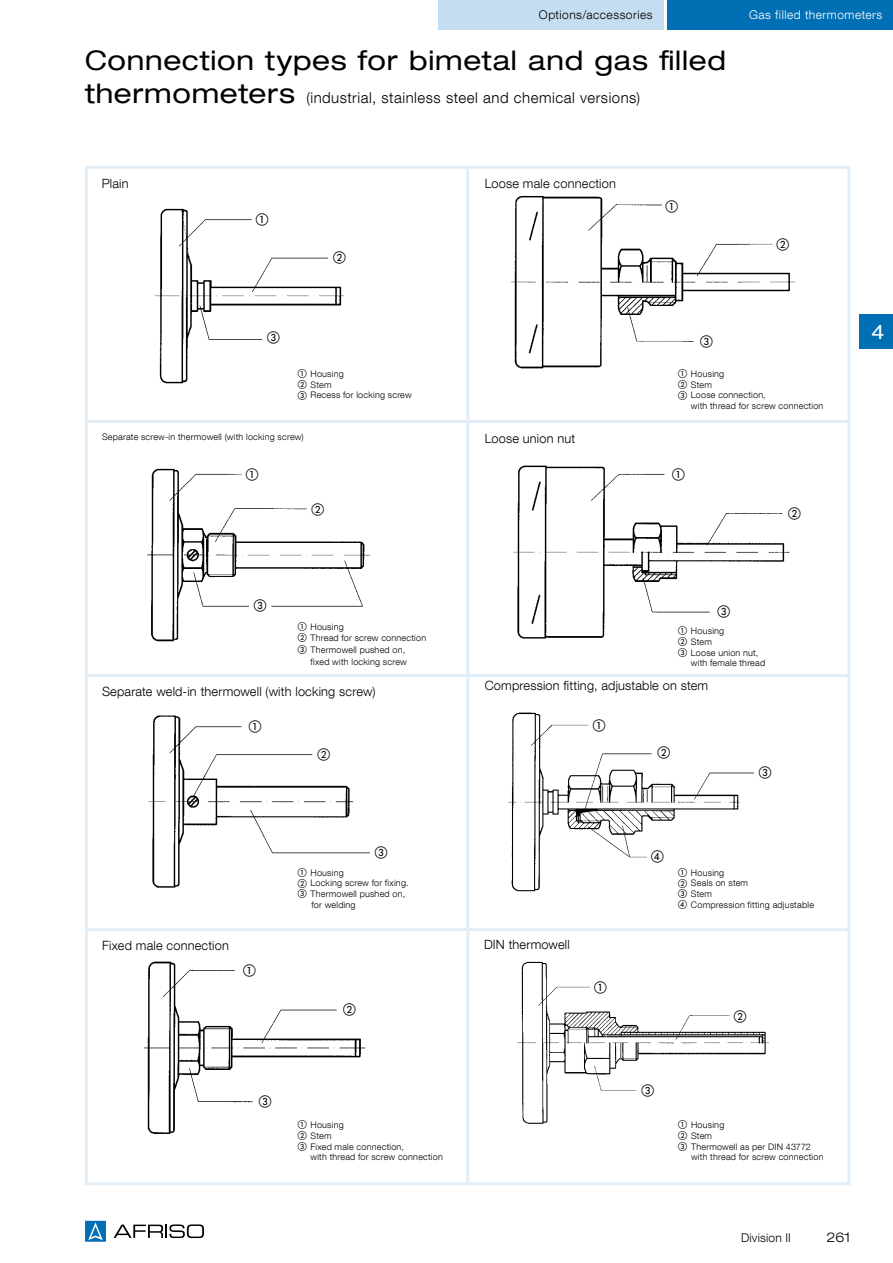
<style>
.page{position:relative;width:893px;height:1263px;background:#fff}
.page>*{position:absolute;margin:0;border:0;box-sizing:border-box;transform-origin:0 0}
.t1{font:expanded 27px "Helvetica Neue LT Com";letter-spacing:.03em;color:#000}
.t2{font:expanded 19.5px "Helvetica Neue LT Com";color:#fff}
.t3{font:300 15px "Helvetica Neue LT Com";letter-spacing:.035em;color:#000}
.t4{font:300 expanded 13.5px "Helvetica Neue LT Com";color:#000}
.t5{font:300 12.75px "Helvetica Neue LT Com";letter-spacing:.015em;color:#000}
.t6{font:300 12px "Helvetica Neue LT Com";letter-spacing:.04em;color:#fff}
.t7{font:300 12px "Helvetica Neue LT Com";letter-spacing:.04em;color:#000}
.t8{font:300 12px "Helvetica Neue LT Com";letter-spacing:.015em;color:#000}
.t9{font:300 9px/10.8px "Helvetica Neue LT Com";letter-spacing:.025em;color:#000}
.s1{font-weight:400;font-stretch:expanded;font-size:27px}
</style>
<div class="page">
<div style="left:668px;top:0;width:225px;height:30px;background:#006fb4"></div>
<div style="left:438px;top:0;width:225px;height:30px;background:#c4ddf1"></div>
<svg style="left:114px;top:1224px;width:90px;height:14px"></svg>
<svg style="left:85px;top:1221px;width:21px;height:21px"></svg>
<hr style="left:85px;top:169px;width:3px;height:251px;background:#e2eef8">
<hr style="left:85px;top:166px;width:383px;height:3px;background:#e2eef8">
<hr style="left:466px;top:169px;width:3px;height:251px;background:#e2eef8">
<hr style="left:847px;top:169px;width:3px;height:251px;background:#e2eef8">
<hr style="left:468px;top:166px;width:382px;height:3px;background:#e2eef8">
<hr style="left:85px;top:423px;width:3px;height:251px;background:#e2eef8">
<hr style="left:85px;top:420px;width:383px;height:3px;background:#e2eef8">
<hr style="left:466px;top:423px;width:3px;height:251px;background:#e2eef8">
<hr style="left:847px;top:423px;width:3px;height:251px;background:#e2eef8">
<hr style="left:468px;top:420px;width:382px;height:3px;background:#e2eef8">
<hr style="left:85px;top:677px;width:3px;height:251px;background:#e2eef8">
<hr style="left:85px;top:931px;width:3px;height:251px;background:#e2eef8">
<hr style="left:85px;top:674px;width:383px;height:3px;background:#e2eef8">
<hr style="left:85px;top:928px;width:383px;height:3px;background:#e2eef8">
<hr style="left:85px;top:1182px;width:383px;height:3px;background:#e2eef8">
<hr style="left:466px;top:677px;width:3px;height:251px;background:#e2eef8">
<hr style="left:466px;top:931px;width:3px;height:251px;background:#e2eef8">
<hr style="left:847px;top:677px;width:3px;height:251px;background:#e2eef8">
<hr style="left:847px;top:931px;width:3px;height:251px;background:#e2eef8">
<hr style="left:468px;top:674px;width:382px;height:3px;background:#e2eef8">
<hr style="left:468px;top:928px;width:382px;height:3px;background:#e2eef8">
<hr style="left:468px;top:1182px;width:382px;height:3px;background:#e2eef8">
<img style="left:513px;top:465px;width:276px;height:174px">
<img style="left:508px;top:712px;width:246px;height:180px">
<img style="left:517px;top:961px;width:252px;height:163px">
<div style="left:647px;top:851px;width:71px;height:9px;background:#fff"></div>
<img style="left:155px;top:208px;width:189px;height:176px">
<img style="left:511px;top:196px;width:284px;height:173px">
<img style="left:147px;top:468px;width:223px;height:174px">
<img style="left:148px;top:715px;width:222px;height:173px">
<img style="left:144px;top:961px;width:222px;height:173px">
<div style="left:859px;top:315px;width:34px;height:34px;background:#006fb4"></div>
<svg style="left:256px;top:213px;width:12px;height:12px"></svg>
<svg style="left:333px;top:251px;width:11px;height:13px"></svg>
<svg style="left:267px;top:331px;width:13px;height:12px"></svg>
<svg style="left:666px;top:200px;width:12px;height:12px"></svg>
<svg style="left:777px;top:238px;width:12px;height:12px"></svg>
<svg style="left:700px;top:335px;width:13px;height:12px"></svg>
<svg style="left:246px;top:468px;width:12px;height:13px"></svg>
<svg style="left:311px;top:504px;width:13px;height:12px"></svg>
<svg style="left:254px;top:599px;width:12px;height:13px"></svg>
<svg style="left:672px;top:469px;width:12px;height:12px"></svg>
<svg style="left:788px;top:507px;width:1px;height:12px"></svg>
<svg style="left:718px;top:606px;width:12px;height:12px"></svg>
<svg style="left:249px;top:720px;width:12px;height:13px"></svg>
<svg style="left:318px;top:748px;width:12px;height:13px"></svg>
<svg style="left:593px;top:719px;width:12px;height:12px"></svg>
<svg style="left:657px;top:746px;width:13px;height:13px"></svg>
<svg style="left:651px;top:850px;width:12px;height:13px"></svg>
<svg style="left:243px;top:965px;width:13px;height:12px"></svg>
<svg style="left:343px;top:1003px;width:13px;height:13px"></svg>
<svg style="left:259px;top:1095px;width:12px;height:12px"></svg>
<svg style="left:594px;top:981px;width:13px;height:12px"></svg>
<svg style="left:734px;top:1010px;width:12px;height:12px"></svg>
<svg style="left:641px;top:1084px;width:13px;height:12px"></svg>
<p class="t7" style="left:539px;top:7px;width:115px">Options/accessories</p>
<p class="t6" style="left:749px;top:7px;width:135px">Gas filled thermometers</p>
<p class="t1" style="left:85px;top:44px;width:642px">Connection types for bimetal and gas filled</p>
<p class="t3" style="left:85px;top:89px;width:557px"><span class="s1">thermometers</span> (industrial, stainless steel and chemical versions)</p>
<p class="t5" style="left:102px;top:175px;width:28px">Plain</p>
<p class="t5" style="left:485px;top:176px;width:133px">Loose male connection</p>
<p class="t9" style="left:298px;top:368px;width:116px">① Housing<br>② Stem<br>③ Recess for locking screw</p>
<p class="t9" style="left:678px;top:368px;width:48px">① Housing</p>
<p class="t9" style="left:678px;top:379px;width:35px">② Stem</p>
<p class="t9" style="left:678px;top:389px;width:89px">③ Loose connection,</p>
<p class="t9" style="left:691px;top:400px;width:134px">with thread for screw connection</p>
<p class="t9" style="left:102px;top:431px;width:203px">Separate screw-in thermowell (with locking screw)</p>
<p class="t5" style="left:485px;top:430px;width:92px">Loose union nut</p>
<h2 class="t2" style="left:871px;top:319px;width:15px">4</h2>
<p class="t9" style="left:298px;top:621px;width:130px">① Housing<br>② Thread for screw connection</p>
<p class="t9" style="left:298px;top:643px;width:111px;line-height:12px;text-align:right">③ Thermowell pushed on, fixed with locking screw</p>
<p class="t5" style="left:102px;top:684px;width:275px">Separate weld-in thermowell (with locking screw)</p>
<p class="t9" style="left:678px;top:625px;width:48px">① Housing</p>
<p class="t9" style="left:678px;top:636px;width:35px">② Stem</p>
<p class="t9" style="left:678px;top:647px;width:82px">③ Loose union nut,</p>
<p class="t9" style="left:691px;top:657px;width:76px">with female thread</p>
<p class="t5" style="left:485px;top:678px;width:225px">Compression fitting, adjustable on stem</p>
<p class="t5" style="left:102px;top:938px;width:128px">Fixed male connection</p>
<p class="t9" style="left:298px;top:867px;width:48px">① Housing</p>
<p class="t9" style="left:298px;top:878px;width:112px">② Locking screw for fixing.</p>
<p class="t9" style="left:298px;top:888px;width:109px">③ Thermowell pushed on,</p>
<p class="t9" style="left:311px;top:899px;width:46px">for welding</p>
<p class="t5" style="left:484px;top:936px;width:87px">DIN thermowell</p>
<p class="t9" style="left:678px;top:867px;width:137px">① Housing<br>② Seals on stem<br>③ Stem<br>④ Compression fitting adjustable</p>
<p class="t9" style="left:298px;top:1119px;width:48px">① Housing</p>
<p class="t9" style="left:298px;top:1130px;width:35px">② Stem</p>
<p class="t9" style="left:298px;top:1141px;width:108px">③ Fixed male connection,</p>
<p class="t9" style="left:310px;top:1151px;width:134px">with thread for screw connection</p>
<p class="t9" style="left:678px;top:1119px;width:48px">① Housing</p>
<p class="t9" style="left:678px;top:1130px;width:35px">② Stem</p>
<p class="t9" style="left:678px;top:1141px;width:134px">③ Thermowell as per DIN 43772</p>
<p class="t9" style="left:691px;top:1151px;width:134px">with thread for screw connection</p>
<h3 class="t8" style="left:741px;top:1230px;width:51px">Division II</h3>
<p class="t4" style="left:827px;top:1228px;width:25px">261</p>
</div>
